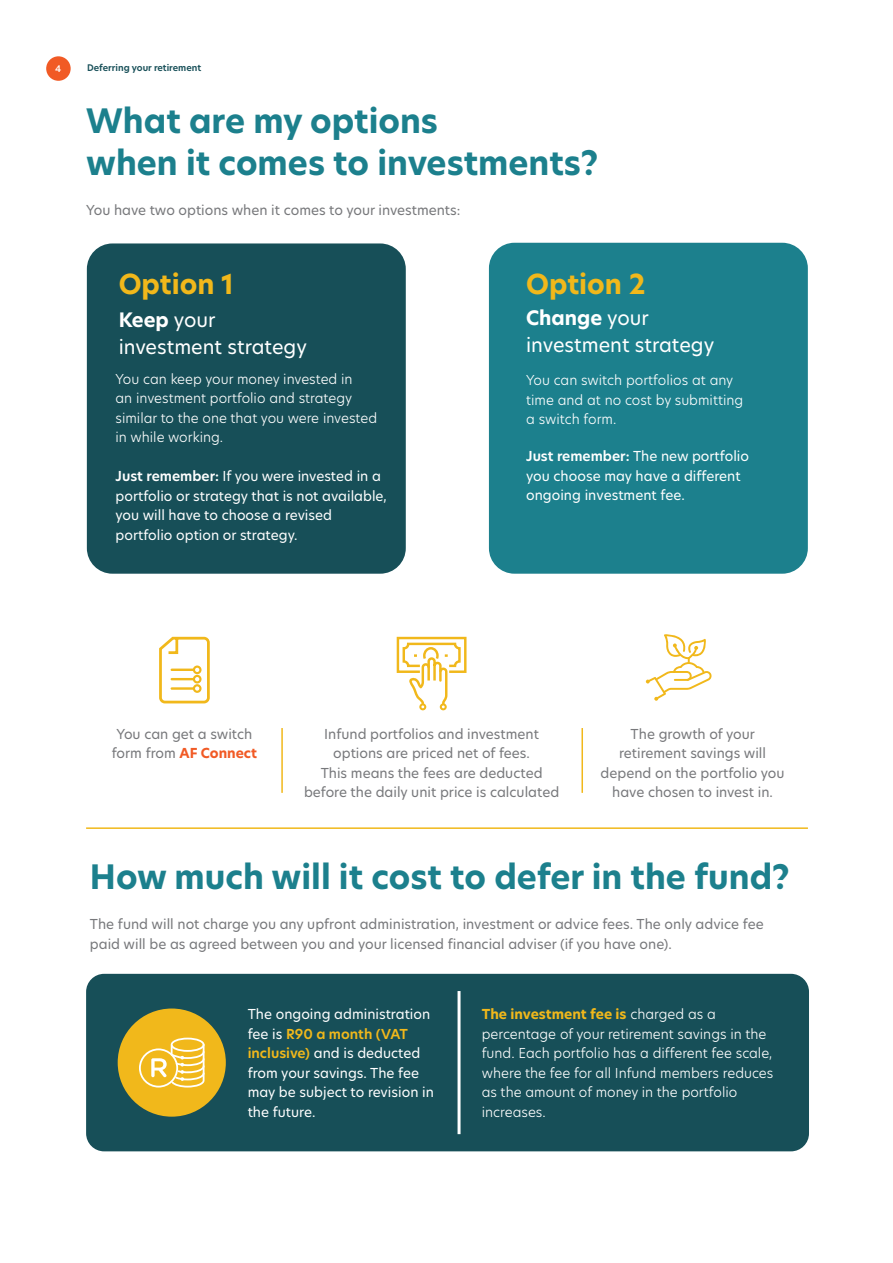
<style>
.page{position:relative;width:893px;height:1263px;background:#fff}
.page>*{position:absolute;margin:0;border:0;box-sizing:border-box;transform-origin:0 0}
.t1{font:700 33px/42px "New Hero";color:#1c808d}
.t2{font:700 27px "New Hero";color:#f1b81b}
.t3{font:19.5px/27px "New Hero";color:#fff}
.t4{font:13.5px/19.5px "New Hero";color:#77787b;text-align:center}
.t5{font:300 13.5px/19.5px "New Hero";color:#fff}
.t6{font:13.5px/19.5px "New Hero";color:#fff}
.t7{font:600 9px "New Hero";color:#174f58}
.t8{font:600 9px "New Hero";color:#fff}
.s1{font-weight:700}
.s2{font-weight:600}
.s3{font-weight:700;color:#f15a25}
.s4{font-weight:600;color:#f1b81b}
.s5{font-weight:700;color:#f1b81b}
</style>
<div class="page">
<div style="left:87px;top:243px;width:319px;height:331px;background:#174f58;border-radius:26px"></div>
<div style="left:489px;top:243px;width:319px;height:331px;background:#1c808d;border-radius:26px"></div>
<div style="left:86px;top:974px;width:723px;height:177px;background:#174f58;border-radius:18px"></div>
<hr style="left:458px;top:991px;width:3px;height:143px;background:#fff">
<hr style="left:281px;top:728px;width:2px;height:65px;background:#f1b81b">
<hr style="left:581px;top:728px;width:2px;height:65px;background:#f1b81b">
<svg style="left:159px;top:636px;width:51px;height:68px"></svg>
<div style="left:193px;top:675px;width:9px;height:8px;border:2px solid #f1b81b;border-radius:50%"></div>
<div style="left:194px;top:685px;width:6px;height:7px;background:#fff;border-radius:50%"></div>
<div style="left:193px;top:684px;width:9px;height:9px;border:2px solid #f1b81b;border-radius:50%"></div>
<div style="left:419px;top:703px;width:7px;height:7px;border:2px solid #f1b81b;border-radius:50%"></div>
<svg style="left:396px;top:636px;width:71px;height:73px"></svg>
<div style="left:440px;top:703px;width:7px;height:7px;border:2px solid #f1b81b;border-radius:50%"></div>
<svg style="left:646px;top:634px;width:66px;height:67px"></svg>
<hr style="left:86px;top:827px;width:722px;height:2px;background:#f1b81b">
<div style="left:118px;top:1008px;width:108px;height:109px;background:#f1b81b;border-radius:50%"></div>
<svg style="left:139px;top:1038px;width:66px;height:49px"></svg>
<div style="left:46px;top:56px;width:25px;height:25px;background:#f15a25;border-radius:50%"></div>
<p class="t8" style="left:55px;top:62px;width:8px">4</p>
<p class="t7" style="left:87px;top:62px;width:116px">Deferring your retirement</p>
<h1 class="t1" style="left:86px;top:100px;width:514px">What are my options<br>when it comes to investments?</h1>
<p class="t4" style="left:86px;top:200px;width:376px">You have two options when it comes to your investments:</p>
<h2 class="t2" style="left:119px;top:266px;width:117px">Option 1</h2>
<h3 class="t3" style="left:119px;top:306px;width:190px"><span class="s1">Keep</span> your investment strategy</h3>
<p class="t5" style="left:116px;top:369px;width:263px">You can keep your money invested in<br>an investment portfolio and strategy similar to the one that you were invested in while working.</p>
<p class="t6" style="left:116px;top:466px;width:273px"><span class="s2">Just remember:</span> If you were invested in a portfolio or strategy that is not available, you will have to choose a revised portfolio option or strategy.</p>
<h2 class="t2" style="left:526px;top:265px;width:121px">Option 2</h2>
<h3 class="t3" style="left:526px;top:304px;width:190px"><span class="s1">Change</span> your investment strategy</h3>
<p class="t5" style="left:526px;top:370px;width:219px">You can switch portfolios at any time and at no cost by submitting a switch form.</p>
<p class="t6" style="left:526px;top:446px;width:224px"><span class="s2">Just remember:</span> The new portfolio you choose may have a different ongoing investment fee.</p>
<p class="t4" style="left:112px;top:724px;width:147px">You can get a switch form from <span class="s3">AF Connect</span></p>
<p class="t4" style="left:304px;top:724px;width:257px">Infund portfolios and investment options are priced net of fees.<br>This means the fees are deducted before the daily unit price is calculated</p>
<p class="t4" style="left:601px;top:724px;width:186px">The growth of your retirement savings will depend on the portfolio you have chosen to invest in.</p>
<h1 class="t1" style="left:90px;top:855px;width:701px">How much will it cost to defer in the fund?</h1>
<p class="t4" style="left:90px;top:914px;width:675px;text-align:left">The fund will not charge you any upfront administration, investment or advice fees. The only advice fee paid will be as agreed between you and your licensed financial adviser (if you have one).</p>
<p class="t6" style="left:248px;top:1004px;width:188px">The ongoing administration fee is <span class="s4">R90 a month (VAT inclusive)</span> and is deducted from your savings. The fee may be subject to revision in the future.</p>
<p class="t5" style="left:482px;top:1004px;width:293px"><span class="s5">The investment fee is</span> charged as a percentage of your retirement savings in the fund. Each portfolio has a different fee scale, where the fee for all Infund members reduces as the amount of money in the portfolio increases.</p>
</div>
